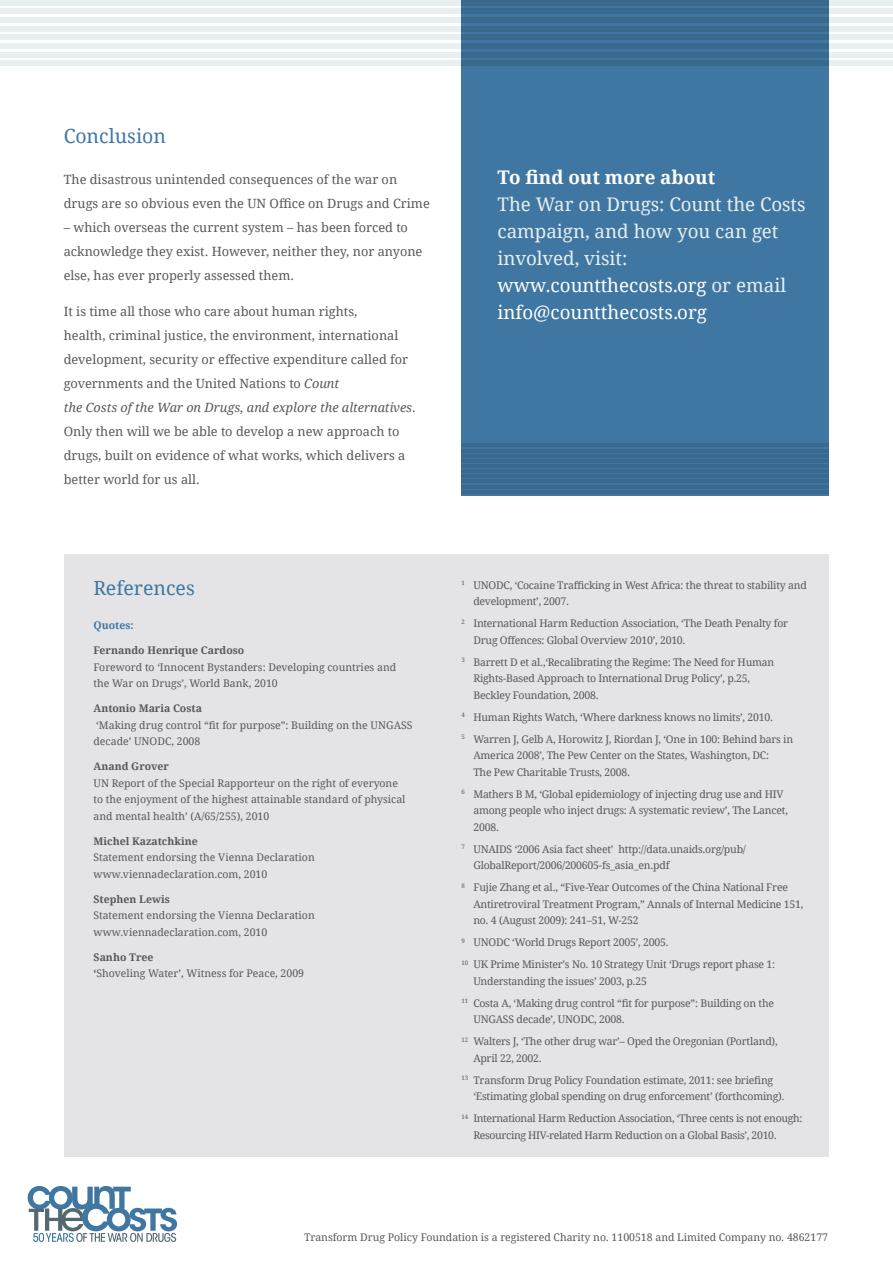
<style>
.page{position:relative;width:893px;height:1263px;background:#fff}
.page>*{position:absolute;margin:0;border:0;box-sizing:border-box;transform-origin:0 0}
.Heading{font:19.5px "Droid Serif";color:#4077a2}
.Body{font:18.75px/27px "Droid Serif";color:#e7eff1}
.Body-2{font:12.75px/24px "Droid Serif";color:#58595b}
.Body-3{font:10.5px/16.5px "Droid Serif";letter-spacing:-.02em;color:#58595b}
.Body-4{font:10.5px/16.5px "Droid Serif";color:#58595b}
.Body-5{font:700 10.5px "Droid Serif";color:#4077a2}
.s1{font-style:italic}
.s2{font-weight:700;color:#fff}
.s3{color:#fff}
.s4{font-weight:700}
</style>
<div class="page">
<div style="left:65px;top:554px;width:764px;height:603px;background:#e4e4e6"></div>
<div style="left:0;top:0;width:893px;height:5px;background:#e7eff1"></div>
<div style="left:0;top:9px;width:893px;height:5px;background:#e7eff1"></div>
<div style="left:0;top:17px;width:893px;height:6px;background:#e7eff1"></div>
<div style="left:0;top:26px;width:893px;height:5px;background:#e7eff1"></div>
<div style="left:0;top:35px;width:893px;height:5px;background:#e7eff1"></div>
<div style="left:0;top:43px;width:893px;height:6px;background:#e7eff1"></div>
<div style="left:0;top:52px;width:893px;height:5px;background:#e7eff1"></div>
<div style="left:0;top:61px;width:893px;height:5px;background:#e7eff1"></div>
<div style="left:461px;top:0;width:368px;height:495px;background:#4077a2"></div>
<hr style="left:461px;top:444px;width:368px;height:3px;background:#39698d">
<hr style="left:461px;top:449px;width:368px;height:3px;background:#39698d">
<hr style="left:461px;top:454px;width:368px;height:3px;background:#39698d">
<hr style="left:461px;top:459px;width:368px;height:3px;background:#39698d">
<hr style="left:461px;top:464px;width:368px;height:4px;background:#39698d">
<hr style="left:461px;top:470px;width:368px;height:3px;background:#39698d">
<hr style="left:461px;top:475px;width:368px;height:3px;background:#39698d">
<hr style="left:461px;top:480px;width:368px;height:3px;background:#39698d">
<hr style="left:461px;top:485px;width:368px;height:3px;background:#39698d">
<hr style="left:461px;top:490px;width:368px;height:3px;background:#39698d">
<div style="left:461px;top:0;width:368px;height:5px;background:#39698d"></div>
<div style="left:461px;top:9px;width:368px;height:5px;background:#39698d"></div>
<div style="left:461px;top:17px;width:368px;height:6px;background:#39698d"></div>
<div style="left:461px;top:26px;width:368px;height:5px;background:#39698d"></div>
<div style="left:461px;top:35px;width:368px;height:5px;background:#39698d"></div>
<div style="left:461px;top:43px;width:368px;height:6px;background:#39698d"></div>
<div style="left:461px;top:52px;width:368px;height:5px;background:#39698d"></div>
<div style="left:461px;top:61px;width:368px;height:5px;background:#39698d"></div>
<svg style="left:28px;top:1186px;width:149px;height:56px"></svg>
<p class="Heading" style="left:64px;top:123px;width:104px">Conclusion</p>
<p class="Body-2" style="left:64px;top:167px;width:368px">The disastrous unintended consequences of the war on drugs are so obvious even the UN Office on Drugs and Crime</p>
<p class="Body-2" style="left:64px;top:215px;width:360px">– which overseas the current system – has been forced to acknowledge they exist. However, neither they, nor anyone else, has ever properly assessed them.</p>
<p class="Body-2" style="left:64px;top:300px;width:354px">It is time all those who care about human rights,<br>health, criminal justice, the environment, international development, security or effective expenditure called for governments and the United Nations to <span class="s1">Count<br>the Costs of the War on Drugs, and explore the alternatives</span>.<br>Only then will we be able to develop a new approach to drugs, built on evidence of what works, which delivers a better world for us all.</p>
<p class="Body" style="left:497px;top:164px;width:310px"><span class="s2">To find out more about<br></span>The War on Drugs: Count the Costs campaign, and how you can get involved, visit: <span class="s3">www.countthecosts.org</span> or email <span class="s3">info@countthecosts.org</span></p>
<p class="Heading" style="left:94px;top:576px;width:103px">References</p>
<p class="Body-5" style="left:94px;top:619px;width:42px">Quotes:</p>
<p class="Body-4" style="left:94px;top:642px;width:304px"><span class="s4">Fernando Henrique Cardoso<br></span>Foreword to ‘Innocent Bystanders: Developing countries and the War on Drugs’, World Bank, 2010</p>
<p class="Body-4" style="left:94px;top:700px;width:320px"><span class="s4">Antonio Maria Costa<br></span>‘Making drug control “fit for purpose”: Building on the UNGASS decade’ UNODC, 2008</p>
<p class="Body-4" style="left:94px;top:758px;width:313px"><span class="s4">Anand Grover<br></span>UN Report of the Special Rapporteur on the right of everyone to the enjoyment of the highest attainable standard of physical and mental health’ (A/65/255), 2010</p>
<p class="Body-4" style="left:94px;top:833px;width:223px"><span class="s4">Michel Kazatchkine<br></span>Statement endorsing the Vienna Declaration www.viennadeclaration.com, 2010</p>
<p class="Body-4" style="left:94px;top:891px;width:223px"><span class="s4">Stephen Lewis<br></span>Statement endorsing the Vienna Declaration www.viennadeclaration.com, 2010</p>
<p class="Body-4" style="left:94px;top:949px;width:212px"><span class="s4">Sanho Tree<br>‘</span>Shoveling Water’, Witness for Peace, 2009</p>
<p class="Body-3" style="left:473px;top:577px;width:335px;text-indent:-12px"><sup>1</sup> UNODC, ‘Cocaine Trafficking in West Africa: the threat to stability and development’, 2007.</p>
<p class="Body-3" style="left:473px;top:615px;width:316px;text-indent:-12px"><sup>2</sup> International Harm Reduction Association, ‘The Death Penalty for<br>Drug Offences: Global Overview 2010’, 2010.</p>
<p class="Body-3" style="left:473px;top:654px;width:302px;text-indent:-12px"><sup>3</sup> Barrett D et al.,‘Recalibrating the Regime: The Need for Human<br>Rights-Based Approach to International Drug Policy’, p.25,<br>Beckley Foundation, 2008.</p>
<p class="Body-3" style="left:461px;top:709px;width:313px"><sup>4</sup> Human Rights Watch, ‘Where darkness knows no limits’, 2010.</p>
<p class="Body-3" style="left:473px;top:731px;width:321px;text-indent:-12px"><sup>5</sup> Warren J, Gelb A, Horowitz J, Riordan J, ‘One in 100: Behind bars in<br>America 2008’, The Pew Center on the States, Washington, DC:<br>The Pew Charitable Trusts, 2008.</p>
<p class="Body-3" style="left:473px;top:786px;width:316px;text-indent:-12px"><sup>6</sup> Mathers B M, ‘Global epidemiology of injecting drug use and HIV among people who inject drugs: A systematic review’, The Lancet,<br>2008.</p>
<p class="Body-3" style="left:473px;top:841px;width:274px;text-indent:-12px"><sup>7</sup> UNAIDS ‘2006 Asia fact sheet’ http://data.unaids.org/pub/<br>GlobalReport/2006/200605-fs_asia_en.pdf</p>
<p class="Body-3" style="left:473px;top:879px;width:332px;text-indent:-12px"><sup>8</sup> Fujie Zhang et al., “Five-Year Outcomes of the China National Free<br>Antiretroviral Treatment Program,” Annals of Internal Medicine 151, no. 4 (August 2009): 241–51, W-252</p>
<p class="Body-3" style="left:461px;top:934px;width:209px"><sup>9</sup> UNODC ‘World Drugs Report 2005’, 2005.</p>
<p class="Body-3" style="left:473px;top:956px;width:303px;text-indent:-12px"><sup>10</sup> UK Prime Minister’s No. 10 Strategy Unit ‘Drugs report phase 1:<br>Understanding the issues’ 2003, p.25</p>
<p class="Body-3" style="left:473px;top:995px;width:302px;text-indent:-12px"><sup>11</sup> Costa A, ‘Making drug control “fit for purpose”: Building on the<br>UNGASS decade’, UNODC, 2008.</p>
<p class="Body-3" style="left:473px;top:1033px;width:306px;text-indent:-12px"><sup>12</sup> Walters J, ‘The other drug war’– Oped the Oregonian (Portland),<br>April 22, 2002.</p>
<p class="Body-3" style="left:473px;top:1072px;width:313px;text-indent:-12px"><sup>13</sup> Transform Drug Policy Foundation estimate, 2011: see briefing ‘Estimating global spending on drug enforcement’ (forthcoming).</p>
<p class="Body-3" style="left:473px;top:1110px;width:331px;text-indent:-12px"><sup>14</sup> International Harm Reduction Association, ‘Three cents is not enough:<br>Resourcing HIV-related Harm Reduction on a Global Basis’, 2010.</p>
<p class="Body-4" style="left:304px;top:1229px;width:526px">Transform Drug Policy Foundation is a registered Charity no. 1100518 and Limited Company no. 4862177</p>
</div>
